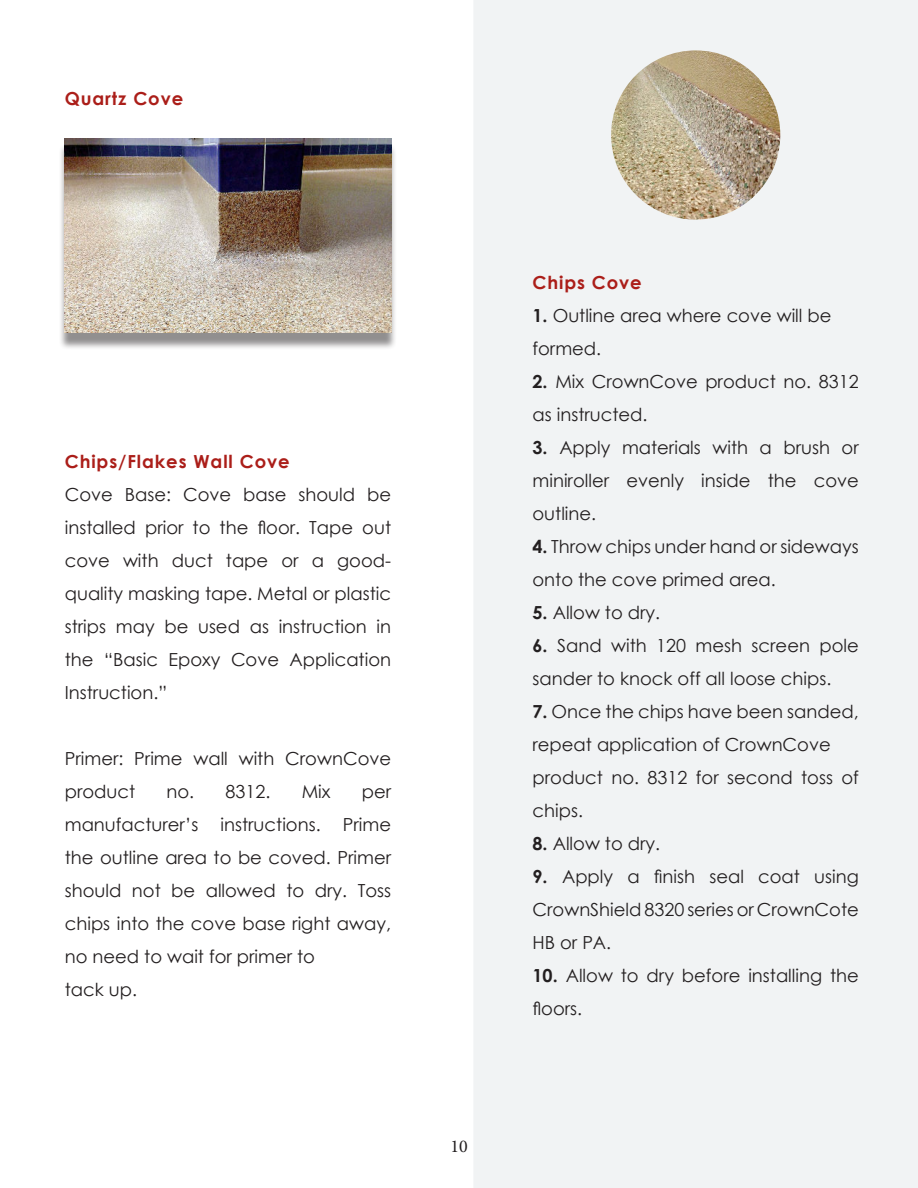
<style>
.page{position:relative;width:918px;height:1188px;background:#fff}
.page>*{position:absolute;margin:0;border:0;box-sizing:border-box;transform-origin:0 0}
.t1{font:18px/33px "Century Gothic";color:#231f20}
.t2{font:700 18px "Century Gothic";letter-spacing:.05em;color:#ab1e19}
.t3{font:18px "Minion Pro";color:#231f20}
.s1{font-weight:700}
</style>
<div class="page">
<div style="left:59px;top:144px;width:338px;height:206px;background:#231f20;opacity:.5"></div>
<img style="left:65px;top:138px;width:326px;height:195px">
<div style="left:474px;top:0;width:444px;height:1188px;background:#f1f3f4"></div>
<img style="left:611px;top:50px;width:169px;height:170px;border-radius:85px">
<p class="t2" style="left:65px;top:92px;width:120px">Quartz Cove</p>
<p class="t2" style="left:65px;top:455px;width:226px">Chips/Flakes Wall Cove</p>
<p class="t1" style="left:65px;top:478px;width:328px;text-align:justify">Cove Base: Cove base should be installed prior to the floor. Tape out cove with duct tape or a good&shy;quality masking tape. Metal or plastic strips may be used as instruction in the “Basic Epoxy Cove Application Instruction.”</p>
<p class="t1" style="left:65px;top:742px;width:328px">Primer: Prime wall with CrownCove product</p>
<p class="t1" style="left:167px;top:775px;width:105px">no. 8312.</p>
<p class="t1" style="left:302px;top:775px;width:30px">Mix</p>
<p class="t1" style="left:65px;top:775px;width:328px;text-indent:297px">per manufacturer’s instructions. Prime the outline area to be coved. Primer should not be allowed to dry. Toss chips into the cove base right away, no need to wait for primer to<br>tack up.</p>
<p class="t3" style="left:450px;top:1136px;width:19px">10</p>
<p class="t2" style="left:533px;top:275px;width:111px">Chips Cove</p>
<p class="t1" style="left:533px;top:299px;width:300px"><span class="s1">1.</span> Outline area where cove will be formed.</p>
<p class="t1" style="left:533px;top:365px;width:328px"><span class="s1">2.</span> Mix CrownCove product no. 8312 as instructed.</p>
<p class="t1" style="left:533px;top:431px;width:328px;text-align:justify"><span class="s1">3.</span> Apply materials with a brush or miniroller evenly inside the cove outline.</p>
<p class="t1" style="left:533px;top:530px;width:328px"><span class="s1">4.</span> Throw chips under hand or sideways onto the cove primed area.</p>
<p class="t1" style="left:533px;top:596px;width:129px"><span class="s1">5.</span> Allow to dry.</p>
<p class="t1" style="left:533px;top:629px;width:328px"><span class="s1">6.</span> Sand with 120 mesh screen pole sander to knock off all loose chips.</p>
<p class="t1" style="left:533px;top:695px;width:328px"><span class="s1">7.</span> Once the chips have been sanded, repeat application of CrownCove product no. 8312 for second toss of chips.</p>
<p class="t1" style="left:533px;top:827px;width:129px"><span class="s1">8.</span> Allow to dry.</p>
<p class="t1" style="left:533px;top:860px;width:328px;text-align:justify"><span class="s1">9.</span> Apply a finish seal coat using CrownShield 8320 series or CrownCote HB or PA.</p>
<p class="t1" style="left:533px;top:959px;width:328px"><span class="s1">10.</span> Allow to dry before installing the floors.</p>
</div>
